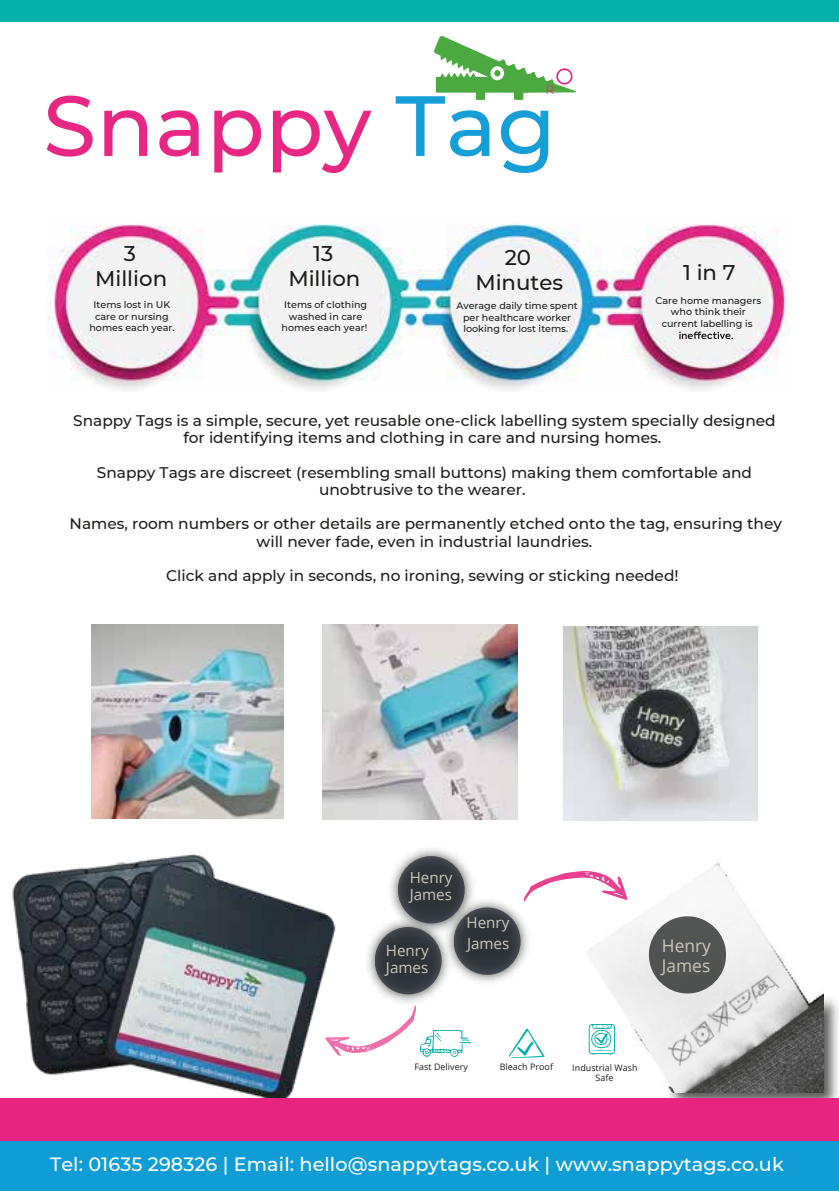
<style>
.page{position:relative;width:839px;height:1191px;background:#fff}
.page>*{position:absolute;margin:0;border:0;box-sizing:border-box;transform-origin:0 0}
.t1{font:500 85.2px "Montserrat";letter-spacing:.005em;color:#e72783}
.t2{font:500 21.2px/24.4px "Montserrat";color:#1d1d1b;text-align:center}
.t3{font:500 19.2px "Montserrat";letter-spacing:.005em;color:#fff}
.t4{font:17.4px/20.2px "Open Sans";color:#ccc9ba}
.t5{font:500 15.4px/17.2px "Montserrat";color:#1d1d1b;text-align:center}
.t6{font:15.2px/17.2px "Open Sans";color:#ccc9ba}
.t7{font:12.2px "Montserrat";color:#e72783}
.t8{font:500 9.6px/11.6px "Montserrat";color:#1d1d1b;text-align:center}
.t9{font:9px/10px "Open Sans";letter-spacing:.005em;color:#1d1d1b;text-align:center}
.s1{color:#169ed7}
</style>
<div class="page">
<img style="left:12px;top:854px;width:324px;height:243px">
<div style="left:0;top:1140px;width:838px;height:51px;background:#109dd6"></div>
<svg style="left:434px;top:36px;width:142px;height:64px"></svg>
<img style="left:563px;top:627px;width:194px;height:193px">
<img style="left:91px;top:625px;width:192px;height:193px">
<img style="left:322px;top:625px;width:195px;height:195px">
<img style="left:669px;top:993px;width:169px;height:105px">
<img style="left:588px;top:862px;width:235px;height:230px">
<div style="left:648px;top:916px;width:78px;height:77px;background:#515352;border-radius:50%"></div>
<img style="left:382px;top:922px;width:56px;height:81px">
<img style="left:367px;top:927px;width:71px;height:69px">
<img style="left:438px;top:892px;width:91px;height:97px">
<img style="left:446px;top:908px;width:82px;height:69px">
<img style="left:391px;top:854px;width:82px;height:69px">
<svg style="left:325px;top:1005px;width:146px;height:52px"></svg>
<svg style="left:508px;top:1028px;width:36px;height:30px"></svg>
<div style="left:0;top:1098px;width:838px;height:42px;background:#e72482"></div>
<svg style="left:524px;top:871px;width:103px;height:31px"></svg>
<svg style="left:588px;top:1024px;width:27px;height:31px"></svg>
<img style="left:48px;top:223px;width:741px;height:167px">
<div style="left:0;top:0;width:838px;height:22px;background:#06b1ac"></div>
<svg style="left:679px;top:332px;width:53px;height:7px"></svg>
<h2 class="t7" style="left:545px;top:82px;width:10px">R</h2>
<h2 class="t1" style="left:43px;top:73px;width:514px">Snappy <span class="s1">Tag</span></h2>
<p class="t2" style="left:95px;top:241px;width:74px">3<br>Million</p>
<h5 class="t2" style="left:288px;top:241px;width:74px">13<br>Million</h5>
<p class="t2" style="left:475px;top:245px;width:89px">20<br>Minutes</p>
<p class="t2" style="left:683px;top:260px;width:54px">1in7</p>
<p class="t8" style="left:89px;top:299px;width:87px">Items lost in UK care or nursing homes each year.</p>
<p class="t8" style="left:281px;top:299px;width:87px">Items of clothing washed in care homes each year!</p>
<h5 class="t8" style="left:456px;top:300px;width:123px">Average daily time spent per healthcare worker looking for lost items.</h5>
<p class="t8" style="left:655px;top:295px;width:107px">Care home managers who think their current labelling is</p>
<h2 class="t5" style="left:73px;top:412px;width:704px">Snappy Tags is a simple, secure, yet reusable one-click labelling system specially designed for identifying items and clothing in care and nursing homes.</h2>
<h6 class="t5" style="left:97px;top:464px;width:656px">Snappy Tags are discreet (resembling small buttons) making them comfortable and unobtrusive to the wearer.</h6>
<h4 class="t5" style="left:70px;top:515px;width:713px">Names, room numbers or other details are permanently etched onto the tag, ensuring they will never fade, even in industrial laundries.</h4>
<h4 class="t5" style="left:166px;top:567px;width:514px">Click and apply in seconds, no ironing, sewing or sticking needed!</h4>
<p class="t6" style="left:409px;top:869px;width:44px">Henry<br>James</p>
<h4 class="t6" style="left:386px;top:941px;width:44px">Henry<br>James</h4>
<p class="t6" style="left:466px;top:911px;width:44px;line-height:21.6px">Henry<br>James</p>
<h4 class="t4" style="left:661px;top:935px;width:50px">Henry<br>James</h4>
<p class="t9" style="left:414px;top:1061px;width:55px">Fast Delivery</p>
<p class="t9" style="left:500px;top:1061px;width:55px">Bleach Proof</p>
<p class="t9" style="left:572px;top:1063px;width:67px">Industrial Wash<br>Safe</p>
<h6 class="t3" style="left:50px;top:1152px;width:735px">Tel: 01635 298326 | Email: hello@snappytags.co.uk | www.snappytags.co.uk</h6>
</div>
